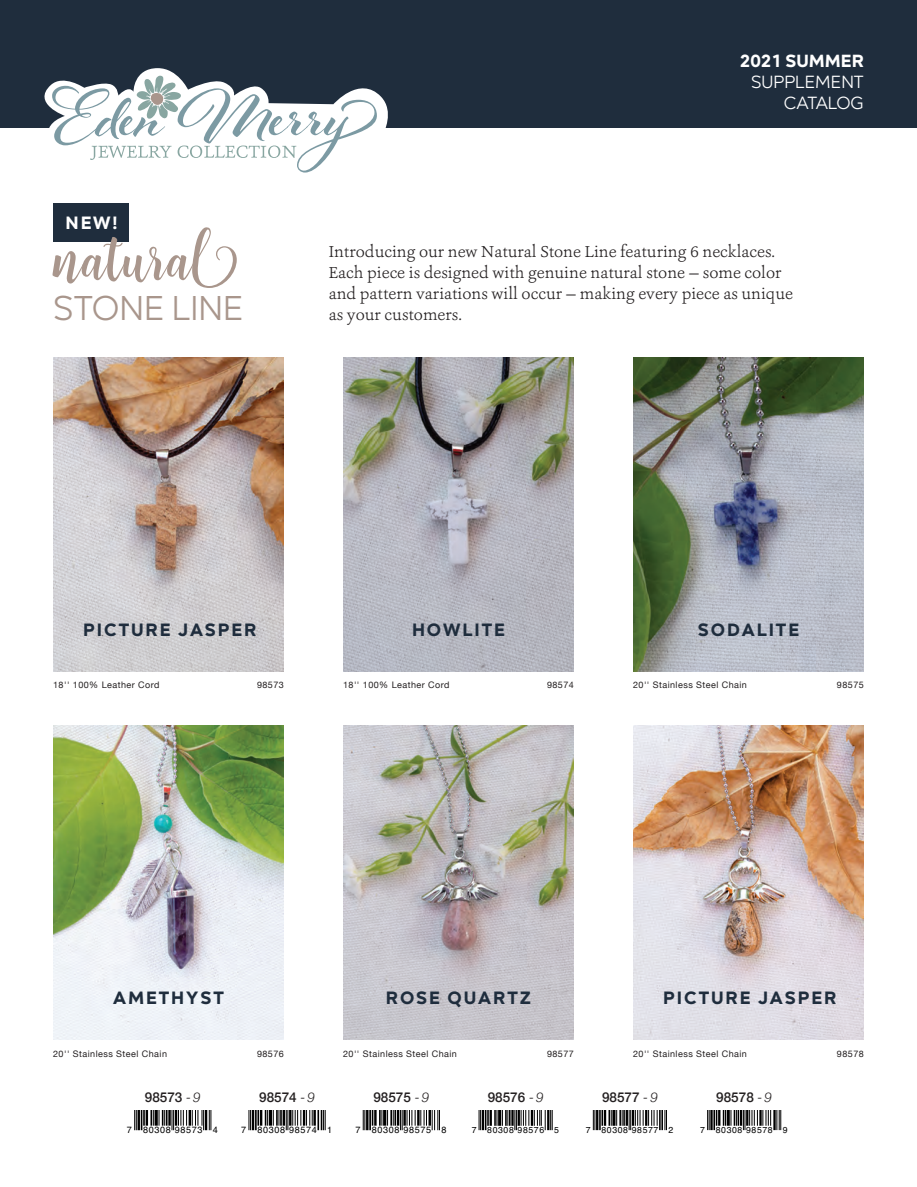
<style>
.page{position:relative;width:917px;height:1187px;background:#fff}
.page>*{position:absolute;margin:0;border:0;box-sizing:border-box;transform-origin:0 0}
.t1{font:67.65px "Brilliant";color:#a9968c}
.t2{font:35.1px "Mirai";color:#a9968c}
.t3{font:700 18.3px "Mirai";letter-spacing:.105em;color:#1f2d3d}
.t4{font:700 18.3px "Mirai";color:#fff}
.t5{font:18px/21px "Mirai";color:#fff;text-align:right}
.t6{font:300 16.5px/21px "Ashbury";color:#231f20}
.t7{font:500 13.5px "Helvetica Neue";color:#231f20}
.t8{font:9.15px "Helvetica";letter-spacing:.07em;color:#000}
.t9{font:9px "Helvetica Neue";letter-spacing:.05em;color:#231f20}
.t10{font:8.7px "Helvetica";letter-spacing:.07em;color:#000}
.s1{font-weight:700}
.s2{font-weight:300;font-style:italic}
</style>
<div class="page">
<img style="left:53px;top:358px;width:231px;height:313px">
<div style="left:0;top:0;width:916px;height:128px;background:#1f2d3d"></div>
<svg style="left:44px;top:68px;width:344px;height:104px"></svg>
<svg style="left:134px;top:1110px;width:77px;height:19px"></svg>
<svg style="left:363px;top:1110px;width:2px;height:19px"></svg>
<hr style="left:366px;top:1109px;width:2px;height:20px;background:#000">
<hr style="left:369px;top:1109px;width:2px;height:20px;background:#000">
<svg style="left:371px;top:1110px;width:69px;height:19px"></svg>
<svg style="left:592px;top:1110px;width:75px;height:19px"></svg>
<svg style="left:707px;top:1110px;width:74px;height:19px"></svg>
<svg style="left:248px;top:1110px;width:65px;height:19px"></svg>
<hr style="left:313px;top:1109px;width:3px;height:16px;background:#000">
<hr style="left:317px;top:1109px;width:2px;height:20px;background:#000">
<hr style="left:320px;top:1109px;width:2px;height:20px;background:#000">
<svg style="left:323px;top:1110px;width:3px;height:19px"></svg>
<svg style="left:478px;top:1110px;width:3px;height:19px"></svg>
<hr style="left:481px;top:1109px;width:3px;height:20px;background:#000">
<hr style="left:484px;top:1109px;width:2px;height:20px;background:#000">
<svg style="left:487px;top:1110px;width:65px;height:19px"></svg>
<img style="left:343px;top:358px;width:230px;height:313px">
<img style="left:633px;top:358px;width:230px;height:313px">
<img style="left:53px;top:725px;width:231px;height:314px">
<img style="left:343px;top:725px;width:230px;height:314px">
<img style="left:633px;top:725px;width:230px;height:314px">
<div style="left:53px;top:203px;width:76px;height:38px;background:#1f2d3d"></div>
<p class="t4" style="left:66px;top:208px;width:53px">NEW!</p>
<p class="t1" style="left:53px;top:214px;width:186px">natural</p>
<p class="t2" style="left:53px;top:282px;width:192px">STONE LINE</p>
<p class="t5" style="left:739px;top:49px;width:125px"><span class="s1">2021 SUMMER<br></span>SUPPLEMENT<br>CATALOG</p>
<p class="t6" style="left:329px;top:241px;width:465px">Introducing our new Natural Stone Line featuring 6 necklaces.<br>Each piece is designed with genuine natural stone — some color and pattern variations will occur — making every piece as unique as your customers.</p>
<p class="t3" style="left:83px;top:615px;width:175px">PICTURE JASPER</p>
<p class="t3" style="left:412px;top:615px;width:94px">HOWLITE</p>
<p class="t3" style="left:697px;top:615px;width:103px">SODALITE</p>
<p class="t9" style="left:53px;top:678px;width:108px">18'' 100% Leather Cord</p>
<p class="t9" style="left:257px;top:678px;width:28px">98573</p>
<p class="t9" style="left:343px;top:678px;width:108px">18'' 100% Leather Cord</p>
<p class="t9" style="left:547px;top:678px;width:28px">98574</p>
<p class="t9" style="left:633px;top:678px;width:115px">20'' Stainless Steel Chain</p>
<p class="t9" style="left:836px;top:678px;width:28px">98575</p>
<p class="t3" style="left:113px;top:982px;width:112px">AMETHYST</p>
<p class="t3" style="left:386px;top:982px;width:147px">ROSE QUARTZ</p>
<p class="t3" style="left:662px;top:982px;width:175px">PICTURE JASPER</p>
<p class="t9" style="left:53px;top:1047px;width:115px">20'' Stainless Steel Chain</p>
<p class="t9" style="left:257px;top:1047px;width:28px">98576</p>
<p class="t9" style="left:343px;top:1047px;width:115px">20'' Stainless Steel Chain</p>
<p class="t9" style="left:547px;top:1047px;width:28px">98577</p>
<p class="t9" style="left:633px;top:1047px;width:115px">20'' Stainless Steel Chain</p>
<p class="t7" style="left:145px;top:1085px;width:57px">98573 <span class="s2">- 9</span></p>
<p class="t7" style="left:259px;top:1085px;width:57px">98574 <span class="s2">- 9</span></p>
<p class="t7" style="left:373px;top:1085px;width:57px">98575 <span class="s2">- 9</span></p>
<p class="t7" style="left:487px;top:1085px;width:57px">98576 <span class="s2">- 9</span></p>
<p class="t7" style="left:601px;top:1085px;width:57px">98577 <span class="s2">- 9</span></p>
<p class="t7" style="left:716px;top:1085px;width:57px">98578 <span class="s2">- 9</span></p>
<p class="t8" style="left:127px;top:1122px;width:92px">7 80308 98573 4</p>
<p class="t8" style="left:241px;top:1122px;width:92px">7 80308 98574 1</p>
<p class="t8" style="left:355px;top:1122px;width:92px">7 80308 98575 8</p>
<p class="t10" style="left:471px;top:1122px;width:89px">7 80308 98576 5</p>
<p class="t10" style="left:585px;top:1122px;width:89px">7 80308 98577 2</p>
<p class="t10" style="left:700px;top:1122px;width:89px">7 80308 98578 9</p>
<p class="t9" style="left:836px;top:1047px;width:28px">98578</p>
</div>
